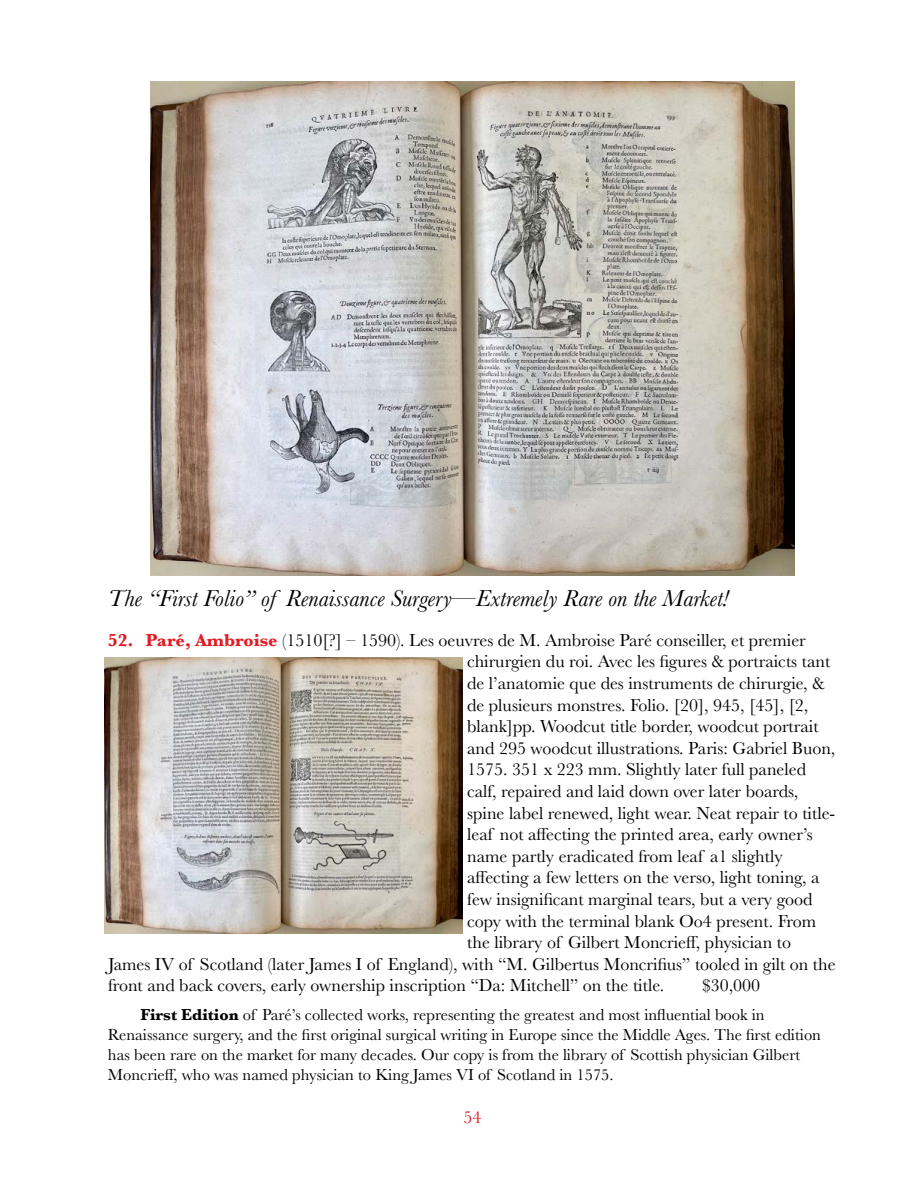
<style>
.page{position:relative;width:918px;height:1188px;background:#fff}
.page>*{position:absolute;margin:0;border:0;box-sizing:border-box;transform-origin:0 0}
.t1{font:italic 24px "Baskerville";color:#000}
.t2{font:18px "Baskerville";color:#000}
.t3{font:18px "Baskerville";color:#e31b23}
.t4{font:16.5px/19.8px "Baskerville";color:#000}
.s1{font-weight:700;color:#e31b23}
.s2{font-weight:700}
</style>
<div class="page">
<img style="left:151px;top:81px;width:643px;height:495px">
<img style="left:104px;top:657px;width:359px;height:277px">
<h1 class="t1" style="left:108px;top:583px;width:622px">The “First Folio” of Renaissance Surgery—Extremely Rare on the Market!</h1>
<p class="t2" style="left:108px;top:629px;width:699px"><span class="s1">52. Paré, Ambroise</span> (1510[?] – 1590). Les oeuvres de M. Ambroise Paré conseiller, et premier</p>
<p class="t2" style="left:467px;top:650px;width:365px">chirurgien du roi. Avec les figures &amp; portraicts tant</p>
<p class="t2" style="left:467px;top:672px;width:359px">de l’anatomie que des instruments de chirurgie, &amp;</p>
<p class="t2" style="left:467px;top:693px;width:343px">de plusieurs monstres. Folio. [20], 945, [45], [2,</p>
<p class="t2" style="left:467px;top:715px;width:353px">blank]pp. Woodcut title border, woodcut portrait</p>
<p class="t2" style="left:467px;top:737px;width:370px">and 295 woodcut illustrations. Paris: Gabriel Buon,</p>
<p class="t2" style="left:467px;top:758px;width:340px">1575. 351 x 223 mm. Slightly later full paneled</p>
<p class="t2" style="left:467px;top:780px;width:333px">calf, repaired and laid down over later boards,</p>
<p class="t2" style="left:467px;top:801px;width:370px">spine label renewed, light wear. Neat repair to title-</p>
<p class="t2" style="left:467px;top:823px;width:347px">leaf not affecting the printed area, early owner’s</p>
<p class="t2" style="left:467px;top:845px;width:317px">name partly eradicated from leaf a1 slightly</p>
<p class="t2" style="left:467px;top:866px;width:354px">affecting a few letters on the verso, light toning, a</p>
<p class="t2" style="left:467px;top:888px;width:347px">few insignificant marginal tears, but a very good</p>
<p class="t2" style="left:467px;top:909px;width:351px">copy with the terminal blank Oo4 present. From</p>
<p class="t2" style="left:467px;top:931px;width:325px">the library of Gilbert Moncrieff, physician to</p>
<p class="t2" style="left:108px;top:953px;width:729px">James IV of Scotland (later James I of England), with “M. Gilbertus Moncrifius” tooled in gilt on the</p>
<p class="t2" style="left:108px;top:974px;width:558px">front and back covers, early ownership inscription “Da: Mitchell” on the title.</p>
<p class="t2" style="left:702px;top:974px;width:60px">$30,000</p>
<p class="t4" style="left:108px;top:1005px;width:715px;text-indent:32px"><span class="s2">First Edition</span> of Paré’s collected works, representing the greatest and most influential book in Renaissance surgery, and the first original surgical writing in Europe since the Middle Ages. The first edition has been rare on the market for many decades. Our copy is from the library of Scottish physician Gilbert Moncrieff, who was named physician to King James VI of Scotland in 1575.</p>
<p class="t3" style="left:464px;top:1106px;width:19px">54</p>
</div>
